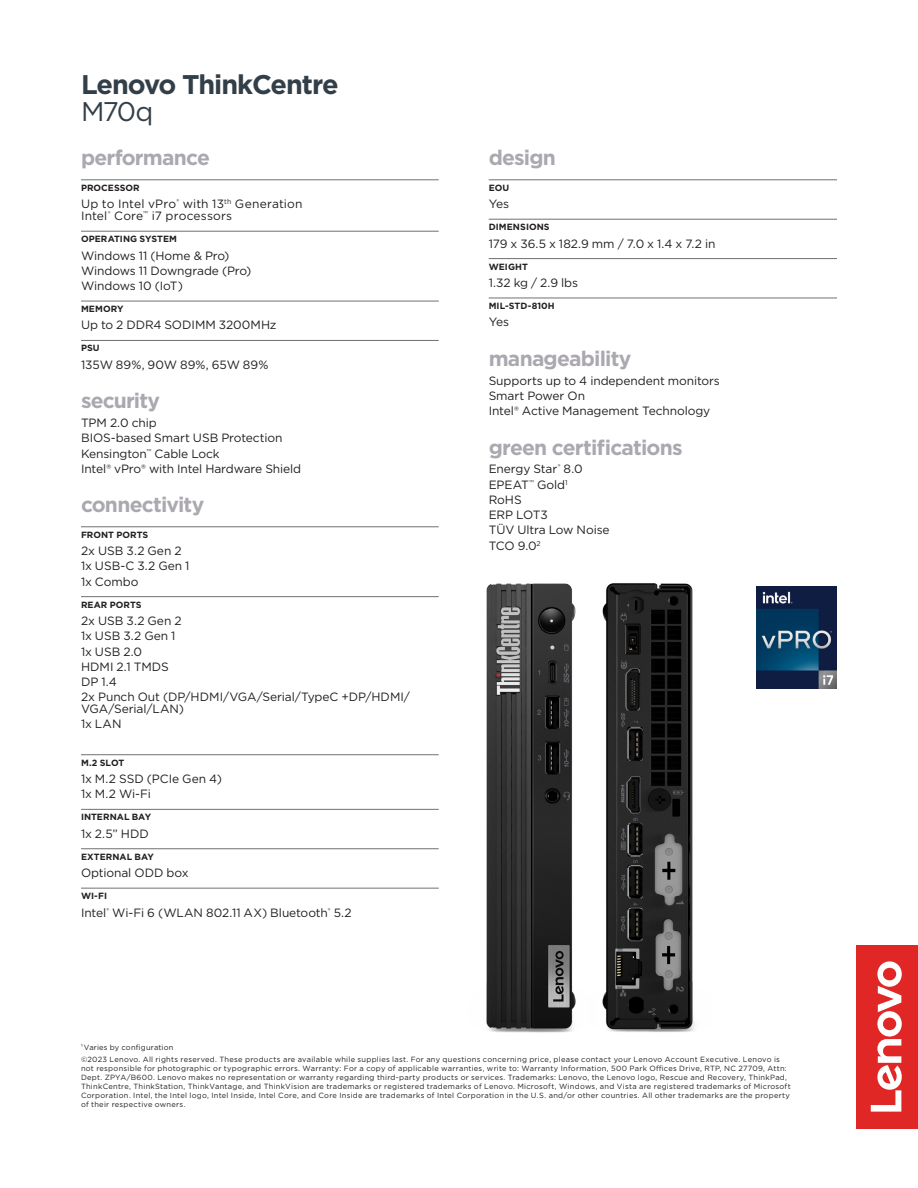
<style>
.page{position:relative;width:918px;height:1188px;background:#fff}
.page>*{position:absolute;margin:0;border:0;box-sizing:border-box;transform-origin:0 0}
.LEN-h2__product_name{font:700 27px/27px "Gotham";letter-spacing:-.04em;color:#323e48}
.LEN-h4__sidebar_gray{font:700 21px "Gotham";letter-spacing:-.035em;color:#aba8b0}
.LEN-p4__specs{font:12px/12px "Gotham";letter-spacing:-.005em;color:#231f20}
.LEN-p4__specs-2{font:12px/12px "Gotham";letter-spacing:.015em;color:#231f20}
.LEN-h6__specs_subhea{font:700 9px "Gotham";letter-spacing:.005em;color:#231f20}
.Disclaimer_main{font:7.5px/9px "Gotham";letter-spacing:.035em;color:#231f20}
.s1{font-weight:400}
</style>
<div class="page">
<img style="left:756px;top:587px;width:81px;height:101px">
<hr style="left:81px;top:180px;width:358px;height:1px;background:#6f7170">
<hr style="left:81px;top:231px;width:358px;height:1px;background:#6f7170">
<hr style="left:81px;top:301px;width:358px;height:1px;background:#6f7170">
<hr style="left:81px;top:340px;width:358px;height:1px;background:#6f7170">
<hr style="left:81px;top:527px;width:358px;height:1px;background:#6f7170">
<hr style="left:81px;top:596px;width:358px;height:1px;background:#6f7170">
<hr style="left:81px;top:754px;width:358px;height:1px;background:#6f7170">
<hr style="left:81px;top:809px;width:358px;height:1px;background:#6f7170">
<hr style="left:81px;top:848px;width:358px;height:1px;background:#6f7170">
<hr style="left:81px;top:888px;width:358px;height:1px;background:#6f7170">
<hr style="left:489px;top:180px;width:348px;height:1px;background:#6f7170">
<hr style="left:489px;top:219px;width:348px;height:1px;background:#6f7170">
<hr style="left:489px;top:258px;width:348px;height:1px;background:#6f7170">
<hr style="left:489px;top:298px;width:348px;height:1px;background:#6f7170">
<img style="left:486px;top:583px;width:90px;height:450px">
<img style="left:602px;top:583px;width:93px;height:449px">
<div style="left:857px;top:945px;width:61px;height:184px;background:#e12725"></div>
<svg style="left:871px;top:961px;width:31px;height:151px"></svg>
<p class="LEN-h2__product_name" style="left:81px;top:70px;width:259px">Lenovo ThinkCentre<br><span class="s1">M70q</span></p>
<p class="LEN-h4__sidebar_gray" style="left:81px;top:144px;width:130px">performance</p>
<p class="LEN-h6__specs_subhea" style="left:81px;top:182px;width:60px">PROCESSOR</p>
<p class="LEN-p4__specs-2" style="left:81px;top:198px;width:223px">Up to Intel vPro<sup>®</sup> with 13<sup>th</sup> Generation<br>Intel<sup>®</sup> Core<sup>™</sup> i7 processors</p>
<p class="LEN-h6__specs_subhea" style="left:81px;top:233px;width:98px">OPERATING SYSTEM</p>
<p class="LEN-p4__specs" style="left:81px;top:249px;width:150px">Windows 11 (Home &amp; Pro)</p>
<p class="LEN-p4__specs" style="left:81px;top:264px;width:172px">Windows 11 Downgrade (Pro)</p>
<p class="LEN-p4__specs" style="left:81px;top:280px;width:103px">Windows 10 (IoT)</p>
<p class="LEN-h6__specs_subhea" style="left:81px;top:303px;width:44px">MEMORY</p>
<p class="LEN-p4__specs" style="left:81px;top:319px;width:197px">Up to 2 DDR4 SODIMM 3200MHz</p>
<p class="LEN-h6__specs_subhea" style="left:81px;top:342px;width:20px">PSU</p>
<p class="LEN-p4__specs" style="left:81px;top:358px;width:189px">135W 89%, 90W 89%, 65W 89%</p>
<p class="LEN-h4__sidebar_gray" style="left:81px;top:387px;width:81px">security</p>
<p class="LEN-p4__specs" style="left:81px;top:417px;width:77px">TPM 2.0 chip</p>
<p class="LEN-p4__specs" style="left:81px;top:432px;width:203px">BIOS-based Smart USB Protection</p>
<p class="LEN-p4__specs" style="left:81px;top:447px;width:140px">Kensington<sup>™</sup> Cable Lock</p>
<p class="LEN-p4__specs" style="left:81px;top:462px;width:222px">Intel® vPro® with Intel Hardware Shield</p>
<p class="LEN-h4__sidebar_gray" style="left:81px;top:491px;width:125px">connectivity</p>
<p class="LEN-h6__specs_subhea" style="left:81px;top:529px;width:69px">FRONT PORTS</p>
<p class="LEN-p4__specs" style="left:81px;top:545px;width:102px">2x USB 3.2 Gen 2</p>
<p class="LEN-p4__specs" style="left:81px;top:560px;width:110px">1x USB-C 3.2 Gen 1</p>
<p class="LEN-p4__specs" style="left:81px;top:575px;width:59px">1x Combo</p>
<p class="LEN-h6__specs_subhea" style="left:81px;top:598px;width:62px">REAR PORTS</p>
<p class="LEN-p4__specs" style="left:81px;top:615px;width:102px">2x USB 3.2 Gen 2</p>
<p class="LEN-p4__specs" style="left:81px;top:630px;width:96px">1x USB 3.2 Gen 1</p>
<p class="LEN-p4__specs" style="left:81px;top:645px;width:63px">1x USB 2.0</p>
<p class="LEN-p4__specs" style="left:81px;top:660px;width:89px">HDMI 2.1 TMDS</p>
<p class="LEN-p4__specs" style="left:81px;top:676px;width:37px">DP 1.4</p>
<p class="LEN-p4__specs" style="left:81px;top:691px;width:330px">2x Punch Out (DP/HDMI/VGA/Serial/TypeC +DP/HDMI/<br>VGA/Serial/LAN)</p>
<p class="LEN-p4__specs" style="left:81px;top:718px;width:42px">1x LAN</p>
<p class="LEN-h6__specs_subhea" style="left:81px;top:757px;width:45px">M.2 SLOT</p>
<p class="LEN-p4__specs" style="left:81px;top:773px;width:142px">1x M.2 SSD (PCIe Gen 4)</p>
<p class="LEN-p4__specs" style="left:81px;top:788px;width:72px">1x M.2 Wi-Fi</p>
<p class="LEN-h6__specs_subhea" style="left:81px;top:811px;width:72px">INTERNAL BAY</p>
<p class="LEN-p4__specs" style="left:81px;top:827px;width:69px">1x 2.5” HDD</p>
<p class="LEN-h6__specs_subhea" style="left:81px;top:851px;width:74px">EXTERNAL BAY</p>
<p class="LEN-p4__specs" style="left:81px;top:867px;width:109px">Optional ODD box</p>
<p class="LEN-h6__specs_subhea" style="left:81px;top:890px;width:28px">WI-FI</p>
<p class="LEN-p4__specs" style="left:81px;top:906px;width:272px">Intel<sup>®</sup> Wi-Fi 6 (WLAN 802.11 AX) Bluetooth<sup>®</sup> 5.2</p>
<p class="LEN-h4__sidebar_gray" style="left:489px;top:144px;width:69px">design</p>
<p class="LEN-h6__specs_subhea" style="left:489px;top:182px;width:22px">EOU</p>
<p class="LEN-p4__specs" style="left:489px;top:198px;width:22px">Yes</p>
<p class="LEN-h6__specs_subhea" style="left:489px;top:221px;width:63px">DIMENSIONS</p>
<p class="LEN-p4__specs" style="left:489px;top:237px;width:228px">179 x 36.5 x 182.9 mm / 7.0 x 1.4 x 7.2 in</p>
<p class="LEN-h6__specs_subhea" style="left:489px;top:260px;width:41px">WEIGHT</p>
<p class="LEN-p4__specs" style="left:489px;top:276px;width:91px">1.32 kg / 2.9 lbs</p>
<p class="LEN-h6__specs_subhea" style="left:489px;top:300px;width:68px">MIL-STD-810H</p>
<p class="LEN-p4__specs" style="left:489px;top:316px;width:22px">Yes</p>
<p class="LEN-h4__sidebar_gray" style="left:489px;top:344px;width:144px">manageability</p>
<p class="LEN-p4__specs" style="left:489px;top:374px;width:233px">Supports up to 4 independent monitors</p>
<p class="LEN-p4__specs" style="left:489px;top:389px;width:98px">Smart Power On</p>
<p class="LEN-p4__specs" style="left:489px;top:405px;width:223px">Intel® Active Management Technology</p>
<p class="LEN-h4__sidebar_gray" style="left:489px;top:433px;width:195px">green certifications</p>
<p class="LEN-p4__specs" style="left:489px;top:463px;width:96px">Energy Star<sup>®</sup> 8.0</p>
<p class="LEN-p4__specs" style="left:489px;top:478px;width:80px">EPEAT<sup>™</sup> Gold<sup>1</sup></p>
<p class="LEN-p4__specs" style="left:489px;top:493px;width:35px">RoHS</p>
<p class="LEN-p4__specs" style="left:489px;top:509px;width:61px">ERP LOT3</p>
<p class="LEN-p4__specs" style="left:489px;top:524px;width:122px">TÜV Ultra Low Noise</p>
<p class="LEN-p4__specs" style="left:489px;top:539px;width:54px">TCO 9.0<sup>2</sup></p>
<p class="Disclaimer_main" style="left:81px;top:1042px;width:94px"><sup>1</sup> Varies by configuration</p>
<p class="Disclaimer_main" style="left:81px;top:1055px;width:711px">©2023 Lenovo. All rights reserved. These products are available while supplies last. For any questions concerning price, please contact your Lenovo Account Executive. Lenovo is not responsible for photographic or typographic errors. Warranty: For a copy of applicable warranties, write to: Warranty Information, 500 Park Offices Drive, RTP, NC 27709, Attn:<br>Dept. ZPYA/B600. Lenovo makes no representation or warranty regarding third-party products or services. Trademarks: Lenovo, the Lenovo logo, Rescue and Recovery, ThinkPad, ThinkCentre, ThinkStation, ThinkVantage, and ThinkVision are trademarks or registered trademarks of Lenovo. Microsoft, Windows, and Vista are registered trademarks of Microsoft Corporation. Intel, the Intel logo, Intel Inside, Intel Core, and Core Inside are trademarks of Intel Corporation in the U.S. and/or other countries. All other trademarks are the property of their respective owners.</p>
</div>
